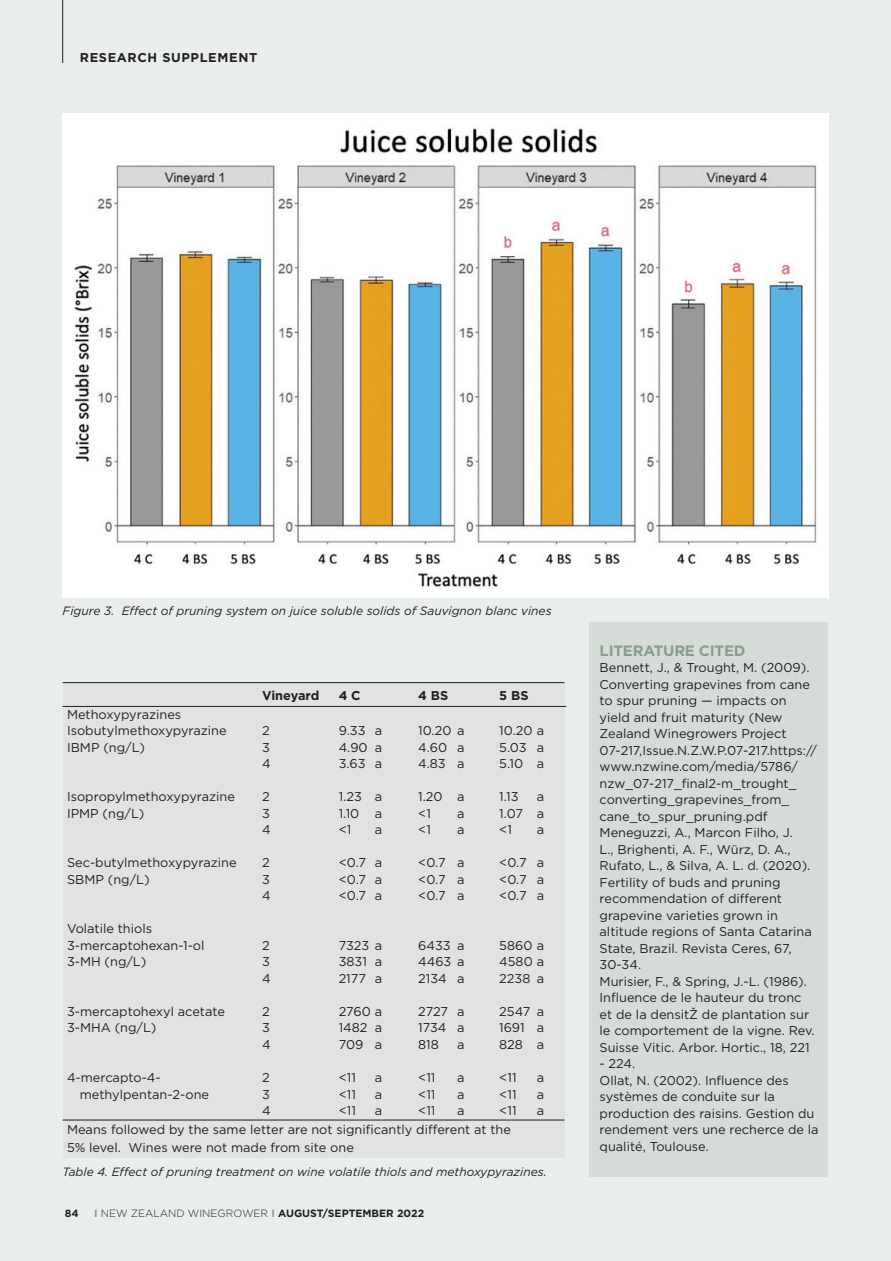
<style>
.page{position:relative;width:891px;height:1261px;background:#fff}
.page>*{position:absolute;margin:0;border:0;box-sizing:border-box;transform-origin:0 0}
.Research_Crossheads{font:700 15px "Gotham";letter-spacing:-.015em;color:#899c90}
.Body_Text_Sans{font:12.75px/16.5px "Gotham";color:#231f20}
.Body_Text_Sans-2{font:700 12.75px "Gotham";letter-spacing:.05em;color:#231f20}
.Body_Text_Sans-3{font:700 12.75px "Gotham";letter-spacing:-.01em;color:#231f20}
.Research_caption{font:italic 12px "Gotham";color:#231f20}
.t1{font:300 10.5px "Gotham";color:#231f20}
.t2{font:700 10.5px "Gotham";color:#231f20}
.s1{font-weight:700;color:#899c90}
.s2{font-weight:700}
</style>
<div class="page">
<div style="left:0;top:0;width:890px;height:1260px;background:#e9eeec"></div>
<hr style="left:62px;top:0;width:1px;height:63px;background:#231f20">
<div style="left:63px;top:683px;width:501px;height:474px;background:#e1e2e4"></div>
<img style="left:62px;top:113px;width:766px;height:484px">
<hr style="left:62px;top:682px;width:502px;height:1px;background:#231f20">
<hr style="left:62px;top:706px;width:504px;height:1px;background:#231f20">
<hr style="left:62px;top:1119px;width:502px;height:1px;background:#231f20">
<div style="left:589px;top:622px;width:238px;height:554px;background:#d5dcd8"></div>
<p class="Body_Text_Sans-2" style="left:80px;top:50px;width:179px">RESEARCH SUPPLEMENT</p>
<p class="Research_caption" style="left:62px;top:604px;width:490px">Figure 3. Effect of pruning system on juice soluble solids of Sauvignon blanc vines</p>
<p class="Body_Text_Sans-3" style="left:262px;top:688px;width:59px">Vineyard</p>
<p class="Body_Text_Sans-2" style="left:338px;top:688px;width:24px">4 C</p>
<p class="Body_Text_Sans-2" style="left:418px;top:688px;width:31px">4 BS</p>
<p class="Body_Text_Sans-2" style="left:499px;top:688px;width:31px">5 BS</p>
<p class="Body_Text_Sans" style="left:67px;top:705px;width:116px">Methoxypyrazines</p>
<p class="Body_Text_Sans" style="left:67px;top:722px;width:161px">Isobutylmethoxypyrazine</p>
<p class="Body_Text_Sans" style="left:262px;top:722px;width:9px">2</p>
<p class="Body_Text_Sans" style="left:338px;top:722px;width:45px">9.33 a</p>
<p class="Body_Text_Sans" style="left:418px;top:722px;width:48px">10.20 a</p>
<p class="Body_Text_Sans" style="left:499px;top:722px;width:46px">10.20 a</p>
<p class="Body_Text_Sans" style="left:67px;top:738px;width:80px">IBMP (ng/L)</p>
<p class="Body_Text_Sans" style="left:262px;top:738px;width:9px">3</p>
<p class="Body_Text_Sans" style="left:338px;top:738px;width:45px">4.90 a</p>
<p class="Body_Text_Sans" style="left:418px;top:738px;width:48px">4.60 a</p>
<p class="Body_Text_Sans" style="left:499px;top:738px;width:46px">5.03 a</p>
<p class="Body_Text_Sans" style="left:262px;top:755px;width:10px">4</p>
<p class="Body_Text_Sans" style="left:338px;top:755px;width:45px">3.63 a</p>
<p class="Body_Text_Sans" style="left:418px;top:755px;width:48px">4.83 a</p>
<p class="Body_Text_Sans" style="left:499px;top:755px;width:46px">5.10 a</p>
<p class="Body_Text_Sans" style="left:67px;top:788px;width:169px">Isopropylmethoxypyrazine</p>
<p class="Body_Text_Sans" style="left:262px;top:788px;width:9px">2</p>
<p class="Body_Text_Sans" style="left:338px;top:788px;width:45px">1.23 a</p>
<p class="Body_Text_Sans" style="left:418px;top:788px;width:48px">1.20 a</p>
<p class="Body_Text_Sans" style="left:499px;top:788px;width:21px">1.13</p>
<p class="Body_Text_Sans" style="left:536px;top:788px;width:9px">a</p>
<p class="Body_Text_Sans" style="left:67px;top:804px;width:79px">IPMP (ng/L)</p>
<p class="Body_Text_Sans" style="left:262px;top:804px;width:9px">3</p>
<p class="Body_Text_Sans" style="left:338px;top:804px;width:45px">1.10 a</p>
<p class="Body_Text_Sans" style="left:418px;top:804px;width:14px">&lt;1</p>
<p class="Body_Text_Sans" style="left:457px;top:804px;width:9px">a</p>
<p class="Body_Text_Sans" style="left:499px;top:804px;width:46px">1.07 a</p>
<p class="Body_Text_Sans" style="left:262px;top:821px;width:10px">4</p>
<p class="Body_Text_Sans" style="left:338px;top:821px;width:14px">&lt;1</p>
<p class="Body_Text_Sans" style="left:374px;top:821px;width:9px">a</p>
<p class="Body_Text_Sans" style="left:418px;top:821px;width:14px">&lt;1</p>
<p class="Body_Text_Sans" style="left:457px;top:821px;width:9px">a</p>
<p class="Body_Text_Sans" style="left:499px;top:821px;width:14px">&lt;1</p>
<p class="Body_Text_Sans" style="left:536px;top:821px;width:9px">a</p>
<p class="Body_Text_Sans" style="left:67px;top:854px;width:171px">Sec-butylmethoxypyrazine</p>
<p class="Body_Text_Sans" style="left:262px;top:854px;width:9px">2</p>
<p class="Body_Text_Sans" style="left:338px;top:854px;width:45px">&lt;0.7 a</p>
<p class="Body_Text_Sans" style="left:418px;top:854px;width:48px">&lt;0.7 a</p>
<p class="Body_Text_Sans" style="left:499px;top:854px;width:46px">&lt;0.7 a</p>
<p class="Body_Text_Sans" style="left:67px;top:870px;width:84px">SBMP (ng/L)</p>
<p class="Body_Text_Sans" style="left:262px;top:870px;width:9px">3</p>
<p class="Body_Text_Sans" style="left:338px;top:870px;width:45px">&lt;0.7 a</p>
<p class="Body_Text_Sans" style="left:418px;top:870px;width:48px">&lt;0.7 a</p>
<p class="Body_Text_Sans" style="left:499px;top:870px;width:46px">&lt;0.7 a</p>
<p class="Body_Text_Sans" style="left:262px;top:887px;width:10px">4</p>
<p class="Body_Text_Sans" style="left:338px;top:887px;width:45px">&lt;0.7 a</p>
<p class="Body_Text_Sans" style="left:418px;top:887px;width:48px">&lt;0.7 a</p>
<p class="Body_Text_Sans" style="left:499px;top:887px;width:46px">&lt;0.7 a</p>
<p class="Body_Text_Sans" style="left:67px;top:920px;width:87px">Volatile thiols</p>
<p class="Body_Text_Sans" style="left:67px;top:936px;width:139px">3-mercaptohexan-1-ol</p>
<p class="Body_Text_Sans" style="left:262px;top:936px;width:9px">2</p>
<p class="Body_Text_Sans" style="left:338px;top:936px;width:45px">7323 a</p>
<p class="Body_Text_Sans" style="left:418px;top:936px;width:48px">6433 a</p>
<p class="Body_Text_Sans" style="left:499px;top:936px;width:46px">5860 a</p>
<p class="Body_Text_Sans" style="left:67px;top:953px;width:81px">3-MH (ng/L)</p>
<p class="Body_Text_Sans" style="left:262px;top:953px;width:9px">3</p>
<p class="Body_Text_Sans" style="left:338px;top:953px;width:45px">3831 a</p>
<p class="Body_Text_Sans" style="left:418px;top:953px;width:48px">4463 a</p>
<p class="Body_Text_Sans" style="left:499px;top:953px;width:46px">4580 a</p>
<p class="Body_Text_Sans" style="left:262px;top:969px;width:10px">4</p>
<p class="Body_Text_Sans" style="left:338px;top:969px;width:45px">2177 a</p>
<p class="Body_Text_Sans" style="left:418px;top:969px;width:48px">2134 a</p>
<p class="Body_Text_Sans" style="left:499px;top:969px;width:46px">2238 a</p>
<p class="Body_Text_Sans" style="left:67px;top:1002px;width:159px">3-mercaptohexyl acetate</p>
<p class="Body_Text_Sans" style="left:262px;top:1002px;width:9px">2</p>
<p class="Body_Text_Sans" style="left:338px;top:1002px;width:45px">2760 a</p>
<p class="Body_Text_Sans" style="left:418px;top:1002px;width:48px">2727 a</p>
<p class="Body_Text_Sans" style="left:499px;top:1002px;width:46px">2547 a</p>
<p class="Body_Text_Sans" style="left:67px;top:1019px;width:91px">3-MHA (ng/L)</p>
<p class="Body_Text_Sans" style="left:262px;top:1019px;width:9px">3</p>
<p class="Body_Text_Sans" style="left:338px;top:1019px;width:45px">1482 a</p>
<p class="Body_Text_Sans" style="left:418px;top:1019px;width:48px">1734 a</p>
<p class="Body_Text_Sans" style="left:499px;top:1019px;width:46px">1691 a</p>
<p class="Body_Text_Sans" style="left:262px;top:1035px;width:10px">4</p>
<p class="Body_Text_Sans" style="left:338px;top:1035px;width:45px">709 a</p>
<p class="Body_Text_Sans" style="left:418px;top:1035px;width:22px">818</p>
<p class="Body_Text_Sans" style="left:457px;top:1035px;width:9px">a</p>
<p class="Body_Text_Sans" style="left:499px;top:1035px;width:46px">828 a</p>
<p class="Body_Text_Sans" style="left:67px;top:1068px;width:95px">4-mercapto-4-</p>
<p class="Body_Text_Sans" style="left:262px;top:1068px;width:9px">2</p>
<p class="Body_Text_Sans" style="left:338px;top:1068px;width:19px">&lt;11</p>
<p class="Body_Text_Sans" style="left:374px;top:1068px;width:9px">a</p>
<p class="Body_Text_Sans" style="left:418px;top:1068px;width:19px">&lt;11</p>
<p class="Body_Text_Sans" style="left:457px;top:1068px;width:9px">a</p>
<p class="Body_Text_Sans" style="left:499px;top:1068px;width:19px">&lt;11</p>
<p class="Body_Text_Sans" style="left:536px;top:1068px;width:9px">a</p>
<p class="Body_Text_Sans" style="left:80px;top:1085px;width:131px">methylpentan-2-one</p>
<p class="Body_Text_Sans" style="left:262px;top:1085px;width:9px">3</p>
<p class="Body_Text_Sans" style="left:338px;top:1085px;width:19px">&lt;11</p>
<p class="Body_Text_Sans" style="left:374px;top:1085px;width:9px">a</p>
<p class="Body_Text_Sans" style="left:418px;top:1085px;width:19px">&lt;11</p>
<p class="Body_Text_Sans" style="left:457px;top:1085px;width:9px">a</p>
<p class="Body_Text_Sans" style="left:499px;top:1085px;width:19px">&lt;11</p>
<p class="Body_Text_Sans" style="left:536px;top:1085px;width:9px">a</p>
<p class="Body_Text_Sans" style="left:262px;top:1101px;width:10px">4</p>
<p class="Body_Text_Sans" style="left:338px;top:1101px;width:19px">&lt;11</p>
<p class="Body_Text_Sans" style="left:374px;top:1101px;width:9px">a</p>
<p class="Body_Text_Sans" style="left:418px;top:1101px;width:19px">&lt;11</p>
<p class="Body_Text_Sans" style="left:457px;top:1101px;width:9px">a</p>
<p class="Body_Text_Sans" style="left:499px;top:1101px;width:19px">&lt;11</p>
<p class="Body_Text_Sans" style="left:536px;top:1101px;width:9px">a</p>
<p class="Body_Text_Sans" style="left:67px;top:1120px;width:445px">Means followed by the same letter are not significantly different at the</p>
<p class="Body_Text_Sans" style="left:67px;top:1139px;width:288px">5% level. Wines were not made from site one</p>
<p class="Research_caption" style="left:62px;top:1165px;width:486px">Table 4. Effect of pruning treatment on wine volatile thiols and methoxypyrazines.</p>
<p class="t2" style="left:65px;top:1207px;width:15px">84</p>
<p class="t1" style="left:94px;top:1206px;width:331px"><span class="s1">I</span> NEW ZEALAND WINEGROWER <span class="s1">I</span> <span class="s2">AUGUST/SEPTEMBER 2022</span></p>
<p class="Research_Crossheads" style="left:599px;top:641px;width:147px">LITERATURE CITED</p>
<p class="Body_Text_Sans" style="left:599px;top:659px;width:219px">Bennett, J., &amp; Trought, M. (2009).<br>Converting grapevines from cane to spur pruning — impacts on yield and fruit maturity (New<br>Zealand Winegrowers Project<br>07-217,Issue.N.Z.W.P.07-217.https:// www.nzwine.com/media/5786/ nzw_07-217_final2-m_trought_ converting_grapevines_from_ cane_to_spur_pruning.pdf</p>
<p class="Body_Text_Sans" style="left:599px;top:824px;width:214px">Meneguzzi, A., Marcon Filho, J.<br>L., Brighenti, A. F., Würz, D. A.,<br>Rufato, L., &amp; Silva, A. L. d. (2020).<br>Fertility of buds and pruning recommendation of different grapevine varieties grown in altitude regions of Santa Catarina<br>State, Brazil. Revista Ceres, 67,<br>30-34.</p>
<p class="Body_Text_Sans" style="left:599px;top:972px;width:216px">Murisier, F., &amp; Spring, J.-L. (1986).<br>Influence de le hauteur du tronc et de la densitŽ de plantation sur le comportement de la vigne. Rev.<br>Suisse Vitic. Arbor. Hortic., 18, 221</p>
<p class="Body_Text_Sans" style="left:599px;top:1055px;width:37px">- 224.</p>
<p class="Body_Text_Sans" style="left:599px;top:1071px;width:220px">Ollat, N. (2002). Influence des systèmes de conduite sur la production des raisins. Gestion du rendement vers une recherce de la qualité, Toulouse.</p>
</div>
